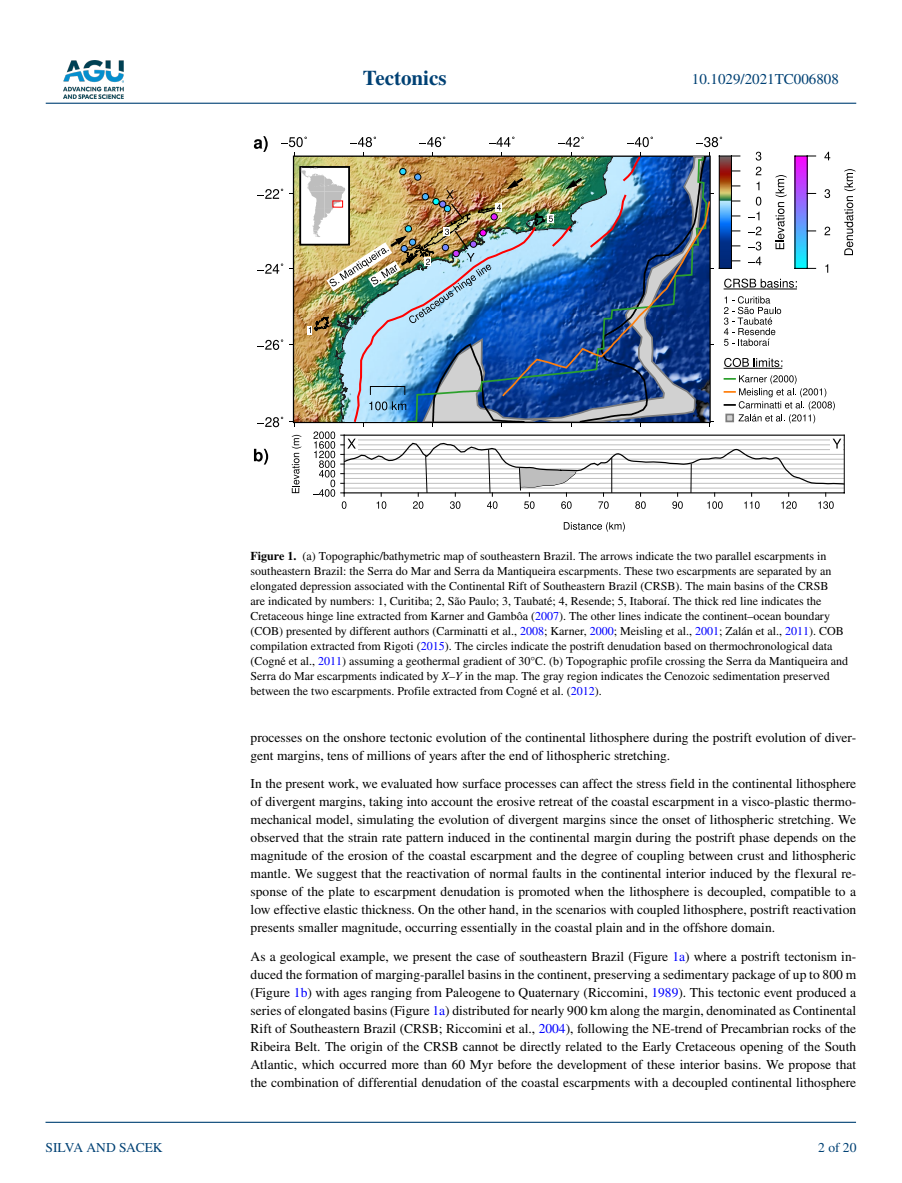
<style>
.page{position:relative;width:902px;height:1183px;background:#fff}
.page>*{position:absolute;margin:0;border:0;box-sizing:border-box;transform-origin:0 0}
.t1{font:700 21px "STIX";color:#004174}
.t2{font:15px "STIX";color:#004174}
.t3{font:13.5px/18px "STIX";color:#000;text-align:justify}
.t4{font:13.5px "STIX";color:#004174}
.t5{font:12px/15px "STIX";color:#000}
.s1{font-weight:700}
.s2{color:#00f}
.s3{font-style:italic}
</style>
<div class="page">
<img style="left:63px;top:60px;width:60px;height:39px">
<hr style="left:46px;top:103px;width:810px;height:1px;background:#004174">
<hr style="left:45px;top:1121px;width:810px;height:1px;background:#004174">
<svg style="left:281px;top:137px;width:26px;height:20px"></svg>
<svg style="left:350px;top:137px;width:26px;height:20px"></svg>
<svg style="left:419px;top:137px;width:26px;height:20px"></svg>
<svg style="left:488px;top:137px;width:26px;height:20px"></svg>
<svg style="left:557px;top:137px;width:26px;height:20px"></svg>
<svg style="left:627px;top:137px;width:26px;height:20px"></svg>
<svg style="left:257px;top:416px;width:26px;height:11px"></svg>
<svg style="left:257px;top:339px;width:26px;height:11px"></svg>
<svg style="left:257px;top:263px;width:26px;height:10px"></svg>
<svg style="left:257px;top:189px;width:26px;height:10px"></svg>
<img style="left:720px;top:157px;width:11px;height:10px">
<hr style="left:719px;top:156px;width:1px;height:112px;background:#000">
<hr style="left:731px;top:156px;width:1px;height:112px;background:#000">
<svg style="left:696px;top:137px;width:43px;height:20px"></svg>
<svg style="left:755px;top:152px;width:6px;height:8px"></svg>
<img style="left:795px;top:157px;width:11px;height:10px">
<hr style="left:794px;top:156px;width:1px;height:112px;background:#000">
<hr style="left:806px;top:156px;width:1px;height:112px;background:#000">
<svg style="left:794px;top:155px;width:21px;height:2px"></svg>
<svg style="left:824px;top:152px;width:6px;height:8px"></svg>
<img style="left:406px;top:157px;width:302px;height:10px">
<svg style="left:563px;top:522px;width:61px;height:9px"></svg>
<img style="left:289px;top:167px;width:566px;height:341px">
<svg style="left:254px;top:136px;width:14px;height:16px"></svg>
<svg style="left:254px;top:448px;width:14px;height:16px"></svg>
<h1 class="t1" style="left:363px;top:66px;width:85px">Tectonics</h1>
<p class="t2" style="left:691px;top:69px;width:149px">10.1029/2021TC006808</p>
<p class="t4" style="left:45px;top:1138px;width:119px">SILVA AND SACEK</p>
<p class="t5" style="left:250px;top:549px;width:599px"><span class="s1">Figure 1.</span> (a) Topographic/bathymetric map of southeastern Brazil. The arrows indicate the two parallel escarpments in southeastern Brazil: the Serra do Mar and Serra da Mantiqueira escarpments. These two escarpments are separated by an elongated depression associated with the Continental Rift of Southeastern Brazil (CRSB). The main basins of the CRSB<br>are indicated by numbers: 1, Curitiba; 2, São Paulo; 3, Taubaté; 4, Resende; 5, Itaboraí. The thick red line indicates the Cretaceous hinge line extracted from Karner and Gambôa (<span class="s2">2007</span>). The other lines indicate the continent–ocean boundary (COB) presented by different authors (Carminatti et al., <span class="s2">2008</span>; Karner, <span class="s2">2000</span>; Meisling et al., <span class="s2">2001</span>; Zalán et al., <span class="s2">2011</span>). COB compilation extracted from Rigoti (<span class="s2">2015</span>). The circles indicate the postrift denudation based on thermochronological data (Cogné et al., <span class="s2">2011</span>) assuming a geothermal gradient of 30°C. (b) Topographic profile crossing the Serra da Mantiqueira and Serra do Mar escarpments indicated by <span class="s3">X</span>–<span class="s3">Y</span> in the map. The gray region indicates the Cenozoic sedimentation preserved between the two escarpments. Profile extracted from Cogné et al. (<span class="s2">2012</span>).</p>
<p class="t3" style="left:250px;top:728px;width:607px">processes on the onshore tectonic evolution of the continental lithosphere during the postrift evolution of diver&shy;gent margins, tens of millions of years after the end of lithospheric stretching.</p>
<p class="t3" style="left:250px;top:775px;width:607px">In the present work, we evaluated how surface processes can affect the stress field in the continental lithosphere of divergent margins, taking into account the erosive retreat of the coastal escarpment in a visco-plastic thermo&shy;mechanical model, simulating the evolution of divergent margins since the onset of lithospheric stretching. We observed that the strain rate pattern induced in the continental margin during the postrift phase depends on the magnitude of the erosion of the coastal escarpment and the degree of coupling between crust and lithospheric mantle. We suggest that the reactivation of normal faults in the continental interior induced by the flexural re&shy;sponse of the plate to escarpment denudation is promoted when the lithosphere is decoupled, compatible to a low effective elastic thickness. On the other hand, in the scenarios with coupled lithosphere, postrift reactivation presents smaller magnitude, occurring essentially in the coastal plain and in the offshore domain.</p>
<p class="t3" style="left:250px;top:947px;width:607px">As a geological example, we present the case of southeastern Brazil (Figure <span class="s2">1a</span>) where a postrift tectonism in&shy;duced the formation of marging-parallel basins in the continent, preserving a sedimentary package of up to 800 m (Figure <span class="s2">1b</span>) with ages ranging from Paleogene to Quaternary (Riccomini, <span class="s2">1989</span>). This tectonic event produced a series of elongated basins (Figure <span class="s2">1a</span>) distributed for nearly 900 km along the margin, denominated as Continental Rift of Southeastern Brazil (CRSB; Riccomini et al., <span class="s2">2004</span>), following the NE-trend of Precambrian rocks of the Ribeira Belt. The origin of the CRSB cannot be directly related to the Early Cretaceous opening of the South Atlantic, which occurred more than 60 Myr before the development of these interior basins. We propose that the combination of differential denudation of the coastal escarpments with a decoupled continental lithosphere</p>
<p class="t4" style="left:818px;top:1138px;width:40px">2 of 20</p>
</div>
